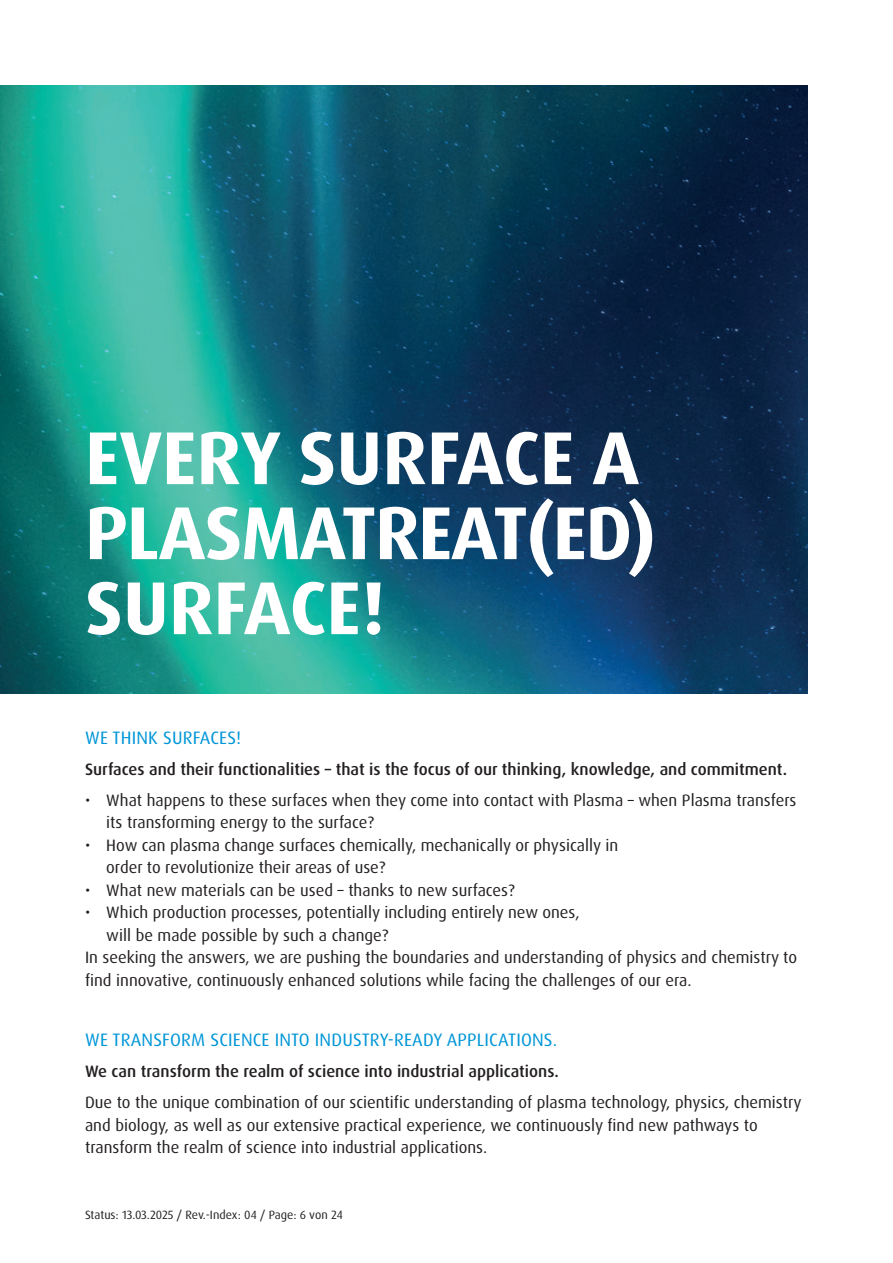
<style>
.page{position:relative;width:893px;height:1263px;background:#fff}
.page>*{position:absolute;margin:0;border:0;box-sizing:border-box;transform-origin:0 0}
.t1{font:700 75px/75px "Dax Pro";letter-spacing:-.01em;color:#fff}
.t2{font:18px "Dax Pro";letter-spacing:.01em;color:#0196d7}
.t3{font:16.5px/22.5px "Dax Pro";color:#231f20}
.t4{font:500 16.5px "Dax Pro";color:#231f20}
.t5{font:12px "Dax Pro";color:#231f20}
</style>
<div class="page">
<img style="left:0;top:86px;width:808px;height:608px">
<h1 class="t1" style="left:85px;top:421px;width:572px">EVERY SURFACE A<br>PLASMATREAT(ED)<br>SURFACE!</h1>
<p class="t2" style="left:85px;top:726px;width:158px">WE THINK SURFACES!</p>
<p class="t4" style="left:85px;top:758px;width:704px">Surfaces and their functionalities – that is the focus of our thinking, knowledge, and commitment.</p>
<p class="t3" style="left:106px;top:789px;width:692px;text-indent:-21px">• What happens to these surfaces when they come into contact with Plasma – when Plasma transfers its transforming energy to the surface?</p>
<p class="t3" style="left:106px;top:834px;width:513px;text-indent:-21px">• How can plasma change surfaces chemically, mechanically or physically in order to revolutionize their areas of use?</p>
<p class="t3" style="left:85px;top:879px;width:431px">• What new materials can be used – thanks to new surfaces?</p>
<p class="t3" style="left:85px;top:901px;width:496px">• Which production processes, potentially including entirely new ones,</p>
<p class="t3" style="left:106px;top:924px;width:284px">will be made possible by such a change?</p>
<p class="t3" style="left:85px;top:946px;width:714px">In seeking the answers, we are pushing the boundaries and understanding of physics and chemistry to</p>
<p class="t3" style="left:85px;top:969px;width:608px">find innovative, continuously enhanced solutions while facing the challenges of our era.</p>
<p class="t2" style="left:85px;top:1028px;width:473px">WE TRANSFORM SCIENCE INTO INDUSTRY-READY APPLICATIONS.</p>
<p class="t4" style="left:85px;top:1061px;width:475px">We can transform the realm of science into industrial applications.</p>
<p class="t3" style="left:85px;top:1091px;width:718px">Due to the unique combination of our scientific understanding of plasma technology, physics, chemistry and biology, as well as our extensive practical experience, we continuously find new pathways to transform the realm of science into industrial applications.</p>
<p class="t5" style="left:85px;top:1207px;width:259px">Status: 13.03.2025 / Rev.-Index: 04 / Page: 6 von 24</p>
</div>
